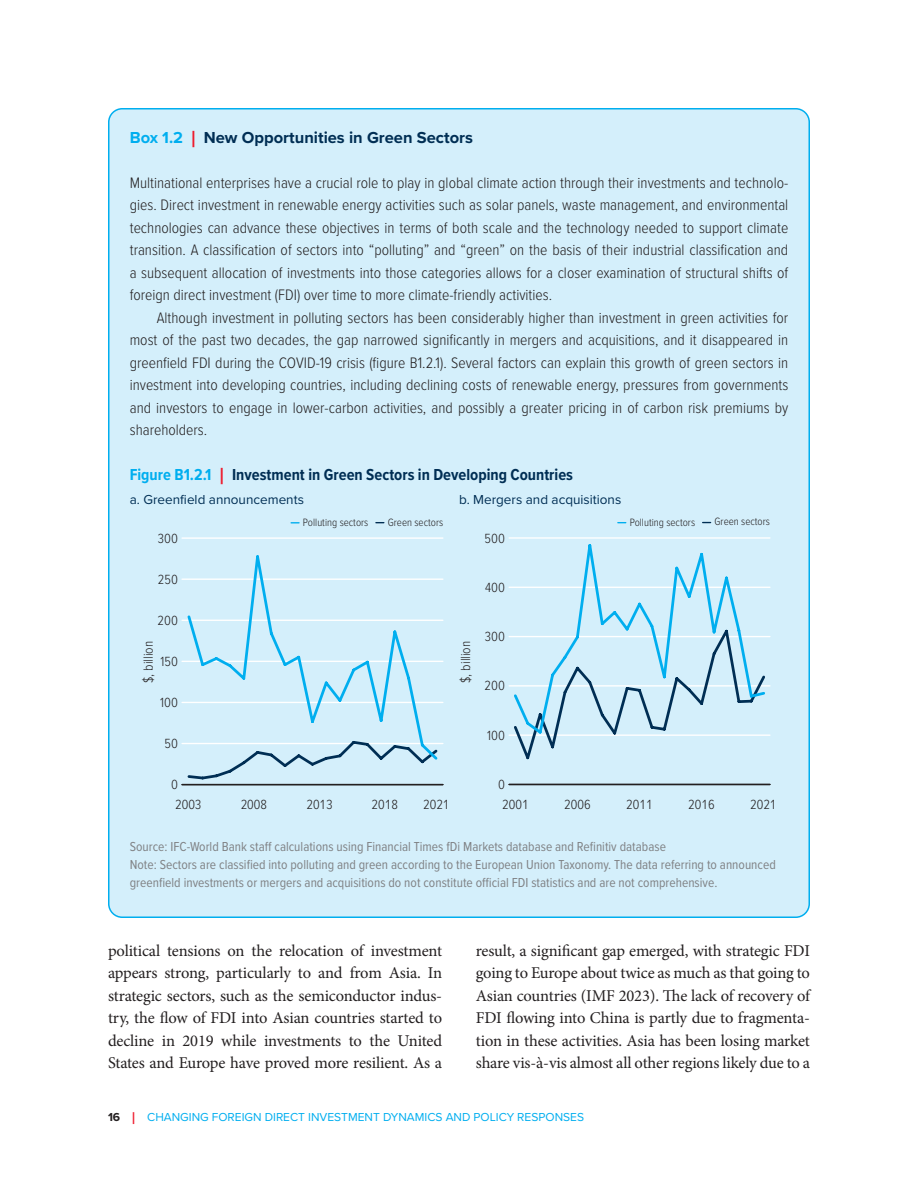
<style>
.page{position:relative;width:918px;height:1188px;background:#fff}
.page>*{position:absolute;margin:0;border:0;box-sizing:border-box;transform-origin:0 0}
.Body_indent{font:16.5px/22.5px "Minion Pro";letter-spacing:-.015em;color:#231f20;text-align:justify}
.Box_Figure_Table_Tit{font:700 16.5px "Proxima Nova Cond";color:#002e54}
.Box_Figure_Table_Tit-2{font:700 16.5px "Proxima Nova";color:#002e54}
.Box_start{font:300 15.75px/22.5px "Proxima Nova Cond";color:#231f20;text-align:justify}
.Box_text{font:300 15.75px/22.5px "Proxima Nova Cond";color:#231f20;text-align:justify}
.t1{font:300 13.8px "Proxima Nova Cond";color:#231f20}
.Source{font:13.5px/18px "Proxima Nova Cond";color:#808285}
.Figure_panel_titles{font:13.5px "Proxima Nova";color:#002e54}
.t2{font:12px "Proxima Nova";color:#00aeef}
.t3{font:300 10.95px "Proxima Nova Cond";color:#231f20}
.s1{color:#00aeef}
.s2{font-family:"Andes";color:#ee1b2d}
.s3{font-weight:700;color:#231f20}
.s4{font-family:"Andes";font-weight:700;color:#ee1b2d}
</style>
<div class="page">
<div style="left:109px;top:109px;width:700px;height:808px;background:#d4effb;border-radius:14px"></div>
<svg style="left:291px;top:522px;width:8px;height:2px"></svg>
<hr style="left:182px;top:784px;width:261px;height:1px;background:#231f20">
<hr style="left:182px;top:743px;width:261px;height:1px;background:#fff">
<hr style="left:182px;top:702px;width:261px;height:1px;background:#fff">
<hr style="left:182px;top:661px;width:261px;height:1px;background:#fff">
<hr style="left:182px;top:620px;width:261px;height:1px;background:#fff">
<hr style="left:182px;top:579px;width:261px;height:1px;background:#fff">
<hr style="left:182px;top:537px;width:261px;height:2px;background:#fff">
<svg style="left:187px;top:762px;width:237px;height:18px"></svg>
<svg style="left:186px;top:555px;width:254px;height:207px"></svg>
<hr style="left:509px;top:784px;width:261px;height:1px;background:#231f20">
<hr style="left:509px;top:734px;width:261px;height:2px;background:#fff">
<hr style="left:509px;top:685px;width:261px;height:2px;background:#fff">
<hr style="left:509px;top:636px;width:261px;height:1px;background:#fff">
<hr style="left:509px;top:587px;width:261px;height:1px;background:#fff">
<hr style="left:509px;top:537px;width:261px;height:2px;background:#fff">
<svg style="left:517px;top:736px;width:40px;height:24px"></svg>
<svg style="left:512px;top:544px;width:255px;height:192px"></svg>
<p class="Box_Figure_Table_Tit-2" style="left:130px;top:125px;width:345px"><span class="s1">Box 1.2</span> <span class="s2">|</span> New Opportunities in Green Sectors</p>
<p class="Box_start" style="left:130px;top:170px;width:660px">Multinational enterprises have a crucial role to play in global climate action through their investments and technolo&shy;gies. Direct investment in renewable energy activities such as solar panels, waste management, and environmental technologies can advance these objectives in terms of both scale and the technology needed to support climate transition. A classification of sectors into “polluting” and “green” on the basis of their industrial classification and a subsequent allocation of investments into those categories allows for a closer examination of structural shifts of foreign direct investment (FDI) over time to more climate-friendly activities.</p>
<p class="Box_text" style="left:130px;top:305px;width:660px;text-indent:27px">Although investment in polluting sectors has been considerably higher than investment in green activities for most of the past two decades, the gap narrowed significantly in mergers and acquisitions, and it disappeared in greenfield FDI during the COVID-19 crisis (figure B1.2.1). Several factors can explain this growth of green sectors in investment into developing countries, including declining costs of renewable energy, pressures from governments and investors to engage in lower-carbon activities, and possibly a greater pricing in of carbon risk premiums by shareholders.</p>
<p class="Box_Figure_Table_Tit" style="left:130px;top:463px;width:445px"><span class="s1">Figure B1.2.1</span> <span class="s2">|</span> Investment in Green Sectors in Developing Countries</p>
<p class="Figure_panel_titles" style="left:130px;top:489px;width:176px">a. Greenfield announcements</p>
<p class="Figure_panel_titles" style="left:459px;top:489px;width:164px">b. Mergers and acquisitions</p>
<p class="t1" style="left:158px;top:528px;width:22px">300</p>
<p class="t1" style="left:158px;top:569px;width:22px">250</p>
<p class="t1" style="left:158px;top:610px;width:22px">200</p>
<p class="t1" style="left:138px;top:683px;width:43px;rotate:-90deg">$, billion</p>
<p class="t1" style="left:161px;top:651px;width:19px">150</p>
<p class="t1" style="left:160px;top:692px;width:19px">100</p>
<p class="t1" style="left:165px;top:733px;width:15px">50</p>
<p class="t3" style="left:303px;top:514px;width:67px">Polluting sectors</p>
<p class="t3" style="left:388px;top:514px;width:57px">Green sectors</p>
<p class="t1" style="left:456px;top:683px;width:43px;rotate:-90deg">$, billion</p>
<p class="t1" style="left:171px;top:774px;width:8px">0</p>
<p class="t1" style="left:175px;top:794px;width:28px">2003</p>
<p class="t1" style="left:241px;top:794px;width:28px">2008</p>
<p class="t1" style="left:306px;top:794px;width:28px">2013</p>
<p class="t1" style="left:372px;top:794px;width:28px">2018</p>
<p class="t1" style="left:423px;top:794px;width:28px">2021</p>
<p class="t1" style="left:485px;top:528px;width:22px">500</p>
<p class="t1" style="left:485px;top:577px;width:21px">400</p>
<p class="t1" style="left:485px;top:626px;width:22px">300</p>
<p class="t1" style="left:485px;top:676px;width:22px">200</p>
<p class="t1" style="left:487px;top:725px;width:19px">100</p>
<p class="t1" style="left:498px;top:774px;width:8px">0</p>
<p class="t3" style="left:630px;top:514px;width:67px">Polluting sectors</p>
<p class="t3" style="left:715px;top:514px;width:57px">Green sectors</p>
<p class="t1" style="left:502px;top:794px;width:28px">2001</p>
<p class="t1" style="left:564px;top:794px;width:28px">2006</p>
<p class="t1" style="left:626px;top:794px;width:28px">2011</p>
<p class="t1" style="left:688px;top:794px;width:28px">2016</p>
<p class="t1" style="left:750px;top:794px;width:28px">2021</p>
<p class="Source" style="left:130px;top:837px;width:538px">Source: IFC-World Bank staff calculations using Financial Times fDi Markets database and Refinitiv database</p>
<p class="Source" style="left:130px;top:855px;width:648px">Note: Sectors are classified into polluting and green according to the European Union Taxonomy. The data referring to announced greenfield investments or mergers and acquisitions do not constitute official FDI statistics and are not comprehensive.</p>
<p class="Body_indent" style="left:108px;top:939px;width:336px">political tensions on the relocation of investment appears strong, particularly to and from Asia. In strategic sectors, such as the semiconductor indus&shy;try, the flow of FDI into Asian countries started to decline in 2019 while investments to the United States and Europe have proved more resilient. As a</p>
<p class="Body_indent" style="left:476px;top:939px;width:336px">result, a significant gap emerged, with strategic FDI going to Europe about twice as much as that going to Asian countries (IMF 2023). The lack of recovery of FDI flowing into China is partly due to fragmenta&shy;tion in these activities. Asia has been losing market share vis-à-vis almost all other regions likely due to a</p>
<p class="t2" style="left:108px;top:1108px;width:258px"><span class="s3">16</span> <span class="s4">|</span> CHANGING FOREIGN DIRECT INVESTMENT</p>
<p class="t2" style="left:383px;top:1108px;width:171px">DYNAMICS AN D POLICY RES PONSES</p>
</div>
